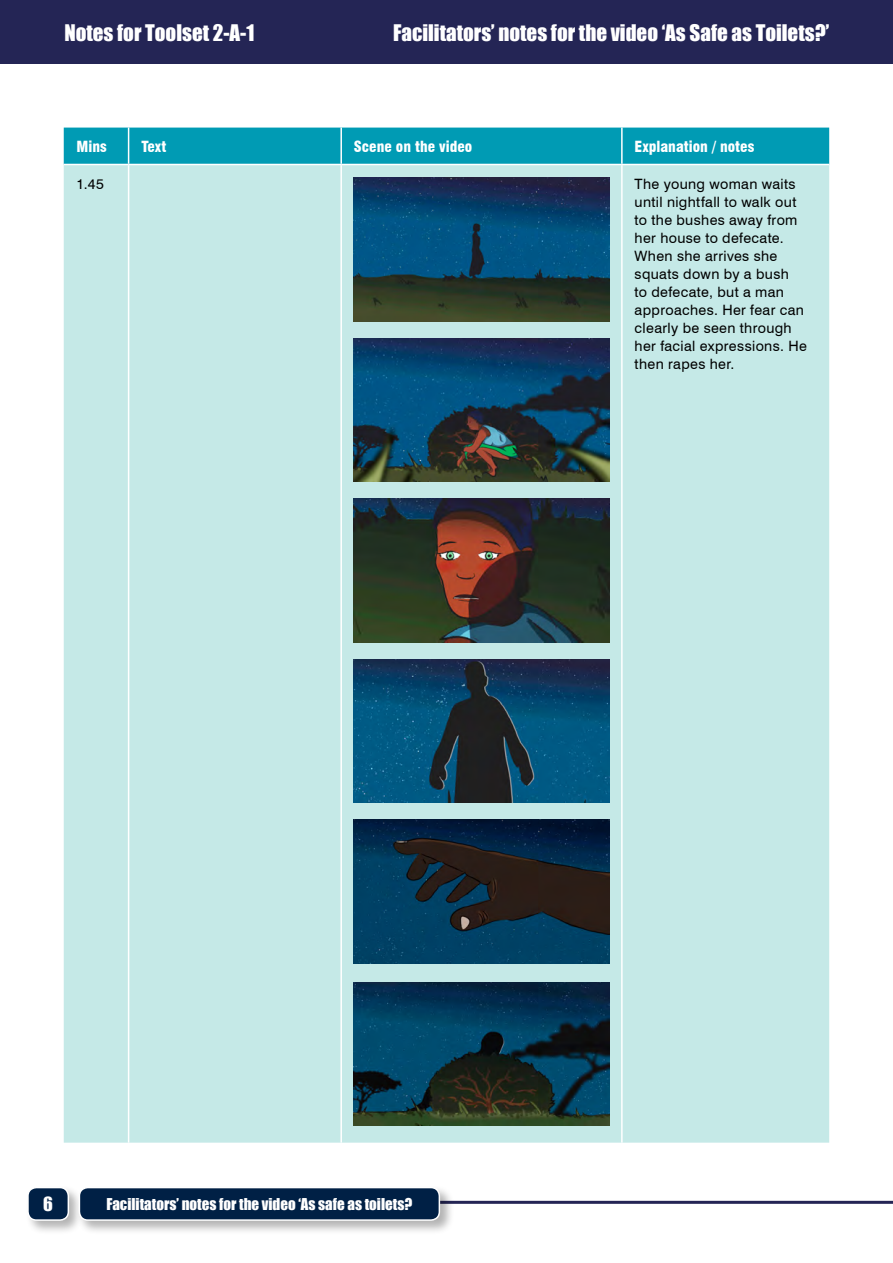
<style>
.page{position:relative;width:893px;height:1263px;background:#fff}
.page>*{position:absolute;margin:0;border:0;box-sizing:border-box;transform-origin:0 0}
.t1{font:21px "Impact";color:#fff}
.t2{font:18px "Impact";color:#fff}
.t3{font:15px "Impact";color:#fff}
.t4{font:900 condensed 15px "Swiss 721 BT";color:#fff}
.t5{font:14.25px/18px "Swiss 721 BT";letter-spacing:.025em;color:#000}
</style>
<div class="page">
<div style="left:0;top:0;width:893px;height:64px;background:#242555"></div>
<hr style="left:170px;top:1201px;width:723px;height:3px;background:#242555">
<div style="left:25px;top:1185px;width:58px;height:50px;background:#000;opacity:.3"></div>
<div style="left:28px;top:1187px;width:40px;height:33px;background:#002045;border-radius:9px"></div>
<div style="left:27px;top:1187px;width:42px;height:34px;border:2px solid #fff;border-radius:9px"></div>
<div style="left:76px;top:1185px;width:378px;height:50px;background:#000;opacity:.3"></div>
<div style="left:79px;top:1187px;width:360px;height:33px;background:#002045;border-radius:9px"></div>
<div style="left:79px;top:1187px;width:361px;height:34px;border:2px solid #fff;border-radius:9px"></div>
<div style="left:64px;top:128px;width:765px;height:36px;background:#009bb4"></div>
<div style="left:64px;top:165px;width:765px;height:978px;background:#c5e9e7"></div>
<hr style="left:128px;top:128px;width:1px;height:36px;background:#fff">
<hr style="left:340px;top:128px;width:2px;height:36px;background:#fff">
<hr style="left:621px;top:128px;width:2px;height:36px;background:#fff">
<hr style="left:128px;top:165px;width:1px;height:978px;background:#fff">
<hr style="left:340px;top:165px;width:2px;height:978px;background:#fff">
<hr style="left:621px;top:165px;width:2px;height:978px;background:#fff">
<img style="left:354px;top:178px;width:255px;height:143px">
<img style="left:354px;top:338px;width:255px;height:144px">
<img style="left:354px;top:499px;width:255px;height:143px">
<img style="left:354px;top:659px;width:255px;height:144px">
<img style="left:354px;top:820px;width:255px;height:143px">
<img style="left:354px;top:982px;width:255px;height:144px">
<h1 class="t1" style="left:64px;top:17px;width:192px">Notes for Toolset 2-A-1</h1>
<h1 class="t1" style="left:393px;top:17px;width:438px">Facilitators’ notes for the video ‘As Safe as Toilets?’</h1>
<p class="t4" style="left:77px;top:137px;width:32px">Mins</p>
<p class="t4" style="left:141px;top:137px;width:26px">Text</p>
<p class="t4" style="left:354px;top:137px;width:120px">Scene on the video</p>
<p class="t4" style="left:635px;top:137px;width:121px">Explanation / notes</p>
<p class="t5" style="left:77px;top:175px;width:29px">1.45</p>
<p class="t5" style="left:635px;top:175px;width:174px">The young woman waits until nightfall to walk out to the bushes away from her house to defecate.<br>When she arrives she squats down by a bush<br>to defecate, but a man approaches. Her fear can clearly be seen through her facial expressions. He then rapes her.</p>
<p class="t2" style="left:43px;top:1190px;width:11px">6</p>
<p class="t3" style="left:106px;top:1192px;width:307px">Facilitators’ notes for the video ‘As safe as toilets?</p>
</div>
